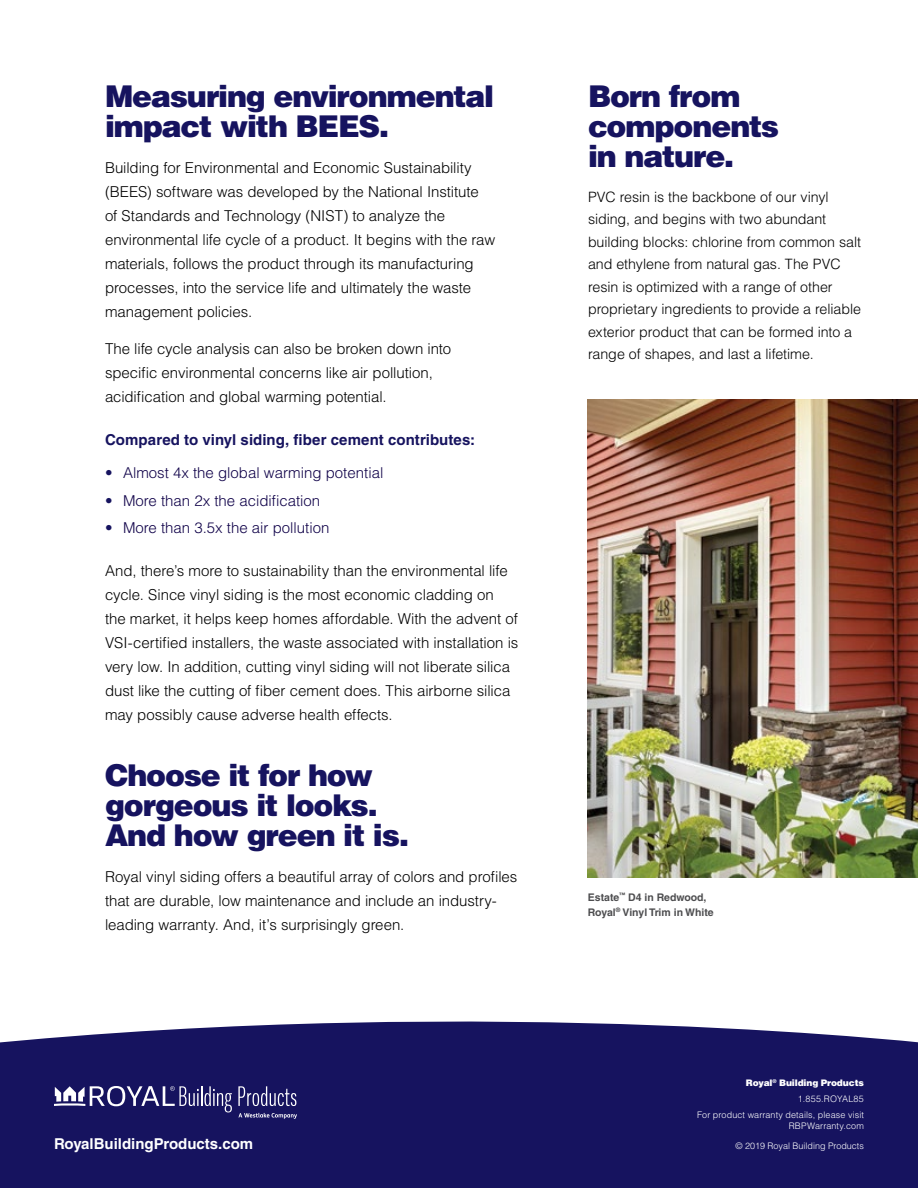
<style>
.page{position:relative;width:918px;height:1188px;background:#fff}
.page>*{position:absolute;margin:0;border:0;box-sizing:border-box;transform-origin:0 0}
.t1{font:900 30px/30px "Helvetica LT Std";letter-spacing:-.04em;color:#16135f}
.t2{font:300 15px/24px "Helvetica LT Std";letter-spacing:-.005em;color:#000}
.t3{font:300 15px "Helvetica LT Std";color:#100249}
.t4{font:700 15px "Helvetica LT Std";letter-spacing:.005em;color:#16135f}
.t5{font:700 15px "Helvetica LT Std";color:#fff}
.t6{font:300 14.25px/22.5px "Helvetica LT Std";letter-spacing:-.005em;color:#000}
.t7{font:700 10.5px/15px "Helvetica LT Std";color:#4d4d4f}
.t8{font:300 9px/15.9px "Helvetica LT Std";letter-spacing:.01em;color:#fff;text-align:right}
.s1{color:#16135f}
.s2{font-weight:900}
</style>
<div class="page">
<div style="left:0;top:1021px;width:918px;height:167px;background:#16135f"></div>
<svg style="left:238px;top:1086px;width:58px;height:20px"></svg>
<svg style="left:54px;top:1086px;width:178px;height:26px"></svg>
<svg style="left:238px;top:1113px;width:59px;height:6px"></svg>
<img style="left:588px;top:399px;width:330px;height:479px">
<h1 class="t1" style="left:105px;top:81px;width:391px">Measuring environmental impact with BEES.</h1>
<p class="t2" style="left:105px;top:156px;width:392px">Building for Environmental and Economic Sustainability (BEES) software was developed by the National Institute<br>of Standards and Technology (NIST) to analyze the environmental life cycle of a product. It begins with the raw materials, follows the product through its manufacturing processes, into the service life and ultimately the waste management policies.</p>
<p class="t2" style="left:105px;top:336px;width:348px">The life cycle analysis can also be broken down into specific environmental concerns like air pollution, acidification and global warming potential.</p>
<p class="t4" style="left:105px;top:431px;width:372px">Compared to vinyl siding, fiber cement contributes:</p>
<p class="t3" style="left:105px;top:463px;width:280px"><span class="s1">•</span> Almost 4x the global warming potential</p>
<p class="t3" style="left:105px;top:491px;width:217px"><span class="s1">•</span> More than 2x the acidification</p>
<p class="t3" style="left:105px;top:519px;width:226px"><span class="s1">•</span> More than 3.5x the air pollution</p>
<p class="t2" style="left:105px;top:559px;width:415px">And, there’s more to sustainability than the environmental life cycle. Since vinyl siding is the most economic cladding on<br>the market, it helps keep homes affordable. With the advent of VSI-certified installers, the waste associated with installation is very low. In addition, cutting vinyl siding will not liberate silica dust like the cutting of fiber cement does. This airborne silica may possibly cause adverse health effects.</p>
<h1 class="t1" style="left:105px;top:760px;width:306px">Choose it for how gorgeous it looks.<br>And how green it is.</h1>
<p class="t2" style="left:105px;top:865px;width:414px">Royal vinyl siding offers a beautiful array of colors and profiles that are durable, low maintenance and include an industry&shy;leading warranty. And, it’s surprisingly green.</p>
<h1 class="t1" style="left:588px;top:81px;width:193px">Born from components in nature.</h1>
<p class="t6" style="left:588px;top:186px;width:275px">PVC resin is the backbone of our vinyl siding, and begins with two abundant building blocks: chlorine from common salt and ethylene from natural gas. The PVC resin is optimized with a range of other proprietary ingredients to provide a reliable exterior product that can be formed into a range of shapes, and last a lifetime.</p>
<p class="t7" style="left:588px;top:889px;width:127px">Estate<sup>™</sup> D4 in Redwood,<br>Royal<sup>®</sup> Vinyl Trim in White</p>
<p class="t8" style="left:697px;top:1075px;width:168px"><span class="s2">Royal</span><sup>®</sup> <span class="s2">Building Products<br></span>1.855.ROYAL85<br>For product warranty details, please visit</p>
<p class="t8" style="left:789px;top:1118px;width:77px">RBPWarranty.com</p>
<p class="t5" style="left:54px;top:1135px;width:201px">RoyalBuildingProducts.com</p>
<p class="t8" style="left:735px;top:1138px;width:130px">© 2019 Royal Building Products</p>
</div>
